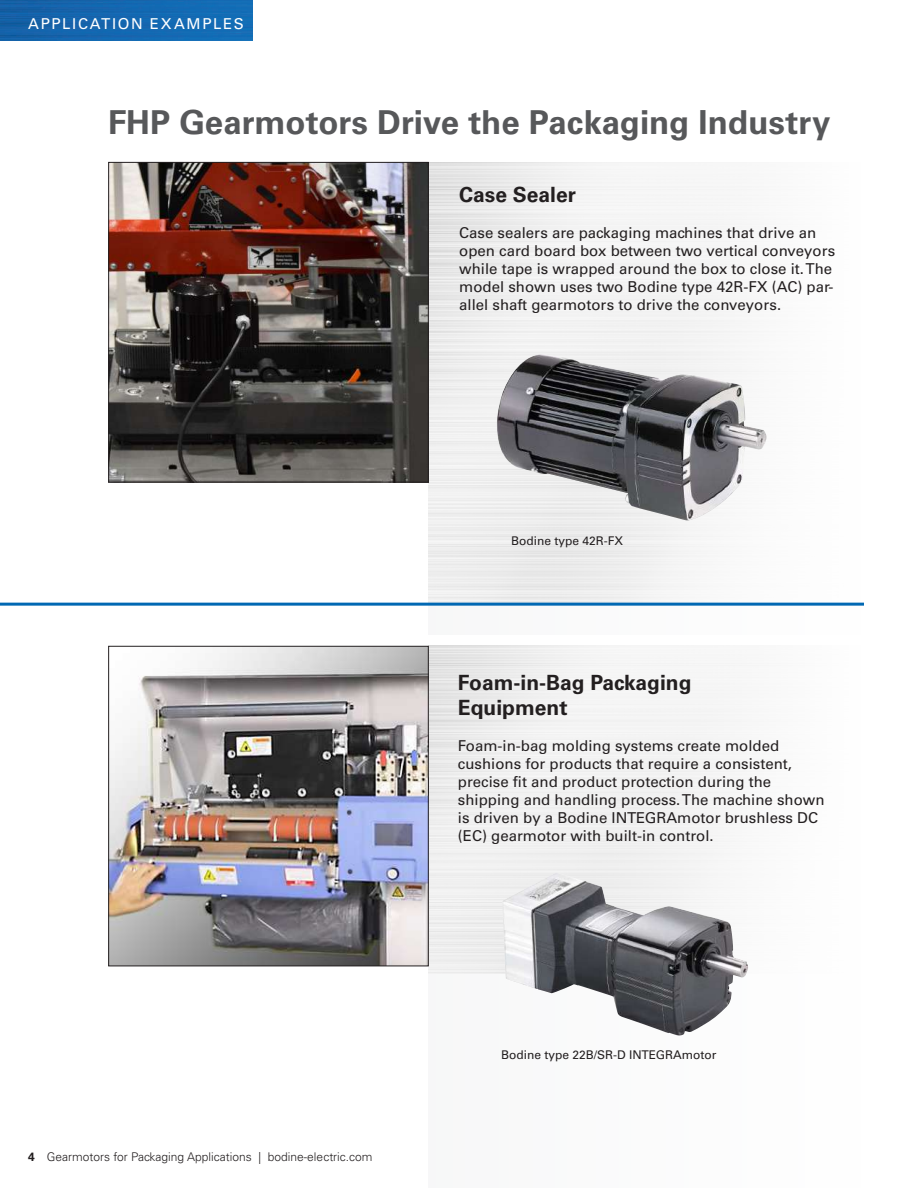
<style>
.page{position:relative;width:918px;height:1188px;background:#fff}
.page>*{position:absolute;margin:0;border:0;box-sizing:border-box;transform-origin:0 0}
.t1{font:700 33px "Univers";color:#57585a}
.t2{font:700 21px/25.2px "Univers";color:#231f20}
.t3{font:15px/18px "Univers";color:#231f20}
.t4{font:15px "Univers";letter-spacing:.11em;color:#fff}
.t5{font:300 12px "Univers";color:#231f20}
.t6{font:12px "Univers";color:#231f20}
.s1{font-weight:700}
</style>
<div class="page">
<div style="left:428px;top:162px;width:436px;height:472px;background:#fbfbfb"></div>
<img style="left:428px;top:162px;width:436px;height:441px">
<div style="left:428px;top:646px;width:436px;height:542px;background:linear-gradient(to right,#f0f0f0,#fefefe)"></div>
<img style="left:0;top:0;width:253px;height:40px">
<img style="left:110px;top:164px;width:317px;height:316px">
<div style="left:108px;top:162px;width:321px;height:320px;border:1px solid #231f20"></div>
<img style="left:110px;top:648px;width:317px;height:316px">
<div style="left:108px;top:646px;width:321px;height:320px;border:1px solid #231f20"></div>
<img style="left:496px;top:354px;width:270px;height:167px">
<img style="left:502px;top:873px;width:246px;height:163px">
<hr style="left:0;top:603px;width:864px;height:3px;background:#0168b3">
<p class="t4" style="left:28px;top:15px;width:217px">APPLICATION EXAMPLES</p>
<h1 class="t1" style="left:108px;top:103px;width:724px">FHP Gearmotors Drive the Packaging Industry</h1>
<h2 class="t2" style="left:459px;top:182px;width:118px">Case Sealer</h2>
<p class="t3" style="left:459px;top:223px;width:378px">Case sealers are packaging machines that drive an open card board box between two vertical conveyors while tape is wrapped around the box to close it. The model shown uses two Bodine type 42R-FX (AC) par&shy;allel shaft gearmotors to drive the conveyors.</p>
<p class="t6" style="left:511px;top:533px;width:114px">Bodine type 42R-FX</p>
<h2 class="t2" style="left:458px;top:670px;width:235px">Foam-in-Bag Packaging<br>Equipment</h2>
<p class="t3" style="left:458px;top:737px;width:368px">Foam-in-bag molding systems create molded cushions for products that require a consistent, precise fit and product protection during the shipping and handling process. The machine shown is driven by a Bodine INTEGRAmotor brushless DC (EC) gearmotor with built-in control.</p>
<p class="t5" style="left:28px;top:1150px;width:346px"><span class="s1">4</span> Gearmotors for Packaging Applications | bodine-electric.com</p>
<p class="t6" style="left:501px;top:1047px;width:217px">Bodine type 22B/SR-D INTEGRAmotor</p>
</div>
